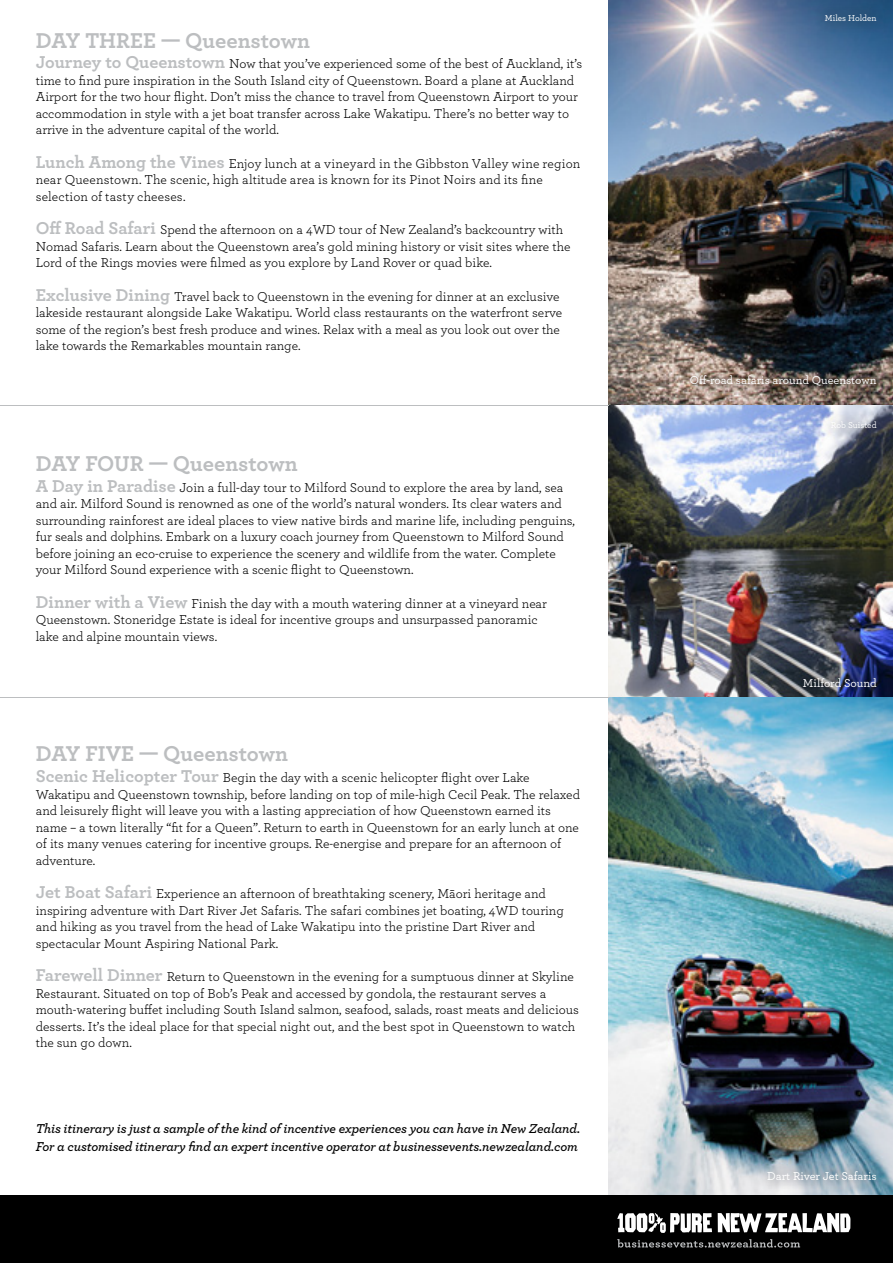
<style>
.page{position:relative;width:893px;height:1263px;background:#fff}
.page>*{position:absolute;margin:0;border:0;box-sizing:border-box;transform-origin:0 0}
.t1{font:700 22.5px "Archer";color:#bcbec0}
.t2{font:13.5px/16.5px "Archer";color:#000}
.t3{font:italic 600 13.5px/18px "Archer";letter-spacing:-.01em;color:#000}
.t4{font:500 12px "Archer";color:#fff}
.t5{font:500 9px "Archer";color:#fff}
.s1{font-weight:700;font-size:18px;color:#bcbec0}
</style>
<div class="page">
<img style="left:608px;top:0;width:285px;height:1195px">
<div style="left:677px;top:362px;width:212px;height:36px;background:#000;opacity:.64"></div>
<div style="left:791px;top:664px;width:98px;height:36px;background:#000;opacity:.64"></div>
<div style="left:756px;top:1157px;width:133px;height:36px;background:#000;opacity:.64"></div>
<div style="left:818px;top:409px;width:72px;height:33px;background:#000;opacity:.64"></div>
<div style="left:812px;top:1px;width:76px;height:33px;background:#000;opacity:.64"></div>
<hr style="left:0;top:405px;width:609px;height:1px;background:#bcbec0">
<hr style="left:0;top:697px;width:609px;height:1px;background:#bcbec0">
<div style="left:0;top:1195px;width:893px;height:68px;background:#000"></div>
<svg style="left:617px;top:1213px;width:95px;height:20px"></svg>
<svg style="left:718px;top:1213px;width:133px;height:19px"></svg>
<svg style="left:617px;top:1239px;width:183px;height:8px"></svg>
<h1 class="t1" style="left:36px;top:22px;width:276px">Day THREE — Queenstown</h1>
<p class="t2" style="left:36px;top:55px;width:548px"><span class="s1">Journey to Queenstown</span> Now that you’ve experienced some of the best of Auckland, it’s time to find pure inspiration in the South Island city of Queenstown. Board a plane at Auckland Airport for the two hour flight. Don’t miss the chance to travel from Queenstown Airport to your accommodation in style with a jet boat transfer across Lake Wakatipu. There’s no better way to arrive in the adventure capital of the world.</p>
<p class="t2" style="left:36px;top:154px;width:546px"><span class="s1">Lunch Among the Vines</span> Enjoy lunch at a vineyard in the Gibbston Valley wine region near Queenstown. The scenic, high altitude area is known for its Pinot Noirs and its fine selection of tasty cheeses.</p>
<p class="t2" style="left:36px;top:221px;width:536px"><span class="s1">Off Road Safari</span> Spend the afternoon on a 4WD tour of New Zealand’s backcountry with<br>Nomad Safaris. Learn about the Queenstown area’s gold mining history or visit sites where the<br>Lord of the Rings movies were filmed as you explore by Land Rover or quad bike.</p>
<p class="t2" style="left:36px;top:287px;width:528px"><span class="s1">Exclusive Dining</span> Travel back to Queenstown in the evening for dinner at an exclusive lakeside restaurant alongside Lake Wakatipu. World class restaurants on the waterfront serve some of the region’s best fresh produce and wines. Relax with a meal as you look out over the lake towards the Remarkables mountain range.</p>
<h1 class="t1" style="left:36px;top:446px;width:263px">Day Four — Queenstown</h1>
<p class="t2" style="left:36px;top:478px;width:541px"><span class="s1">A Day in Paradise</span> Join a full-day tour to Milford Sound to explore the area by land, sea and air. Milford Sound is renowned as one of the world’s natural wonders. Its clear waters and surrounding rainforest are ideal places to view native birds and marine life, including penguins, fur seals and dolphins. Embark on a luxury coach journey from Queenstown to Milford Sound before joining an eco-cruise to experience the scenery and wildlife from the water. Complete your Milford Sound experience with a scenic flight to Queenstown.</p>
<p class="t2" style="left:36px;top:594px;width:513px"><span class="s1">Dinner with a View</span> Finish the day with a mouth watering dinner at a vineyard near<br>Queenstown. Stoneridge Estate is ideal for incentive groups and unsurpassed panoramic lake and alpine mountain views.</p>
<h1 class="t1" style="left:36px;top:736px;width:75px">Day Five</h1>
<h1 class="t1" style="left:139px;top:736px;width:150px">— Queenstown</h1>
<p class="t2" style="left:36px;top:769px;width:546px"><span class="s1">Scenic Helicopter Tour</span> Begin the day with a scenic helicopter flight over Lake Wakatipu and Queenstown township, before landing on top of mile-high Cecil Peak. The relaxed and leisurely flight will leave you with a lasting appreciation of how Queenstown earned its name – a town literally “fit for a Queen”. Return to earth in Queenstown for an early lunch at one of its many venues catering for incentive groups. Re-energise and prepare for an afternoon of adventure.</p>
<p class="t2" style="left:36px;top:885px;width:530px"><span class="s1">Jet Boat Safari</span> Experience an afternoon of breathtaking scenery, Māori heritage and inspiring adventure with Dart River Jet Safaris. The safari combines jet boating, 4WD touring and hiking as you travel from the head of Lake Wakatipu into the pristine Dart River and spectacular Mount Aspiring National Park.</p>
<p class="t2" style="left:36px;top:968px;width:545px"><span class="s1">Farewell Dinner</span> Return to Queenstown in the evening for a sumptuous dinner at Skyline Restaurant. Situated on top of Bob’s Peak and accessed by gondola, the restaurant serves a mouth-watering buffet including South Island salmon, seafood, salads, roast meats and delicious desserts. It’s the ideal place for that special night out, and the best spot in Queenstown to watch the sun go down.</p>
<p class="t3" style="left:36px;top:1119px;width:546px">This itinerary is just a sample of the kind of incentive experiences you can have in New Zealand.<br>For a customised itinerary find an expert incentive operator at businessevents.newzealand.com</p>
<p class="t5" style="left:825px;top:11px;width:53px">Miles Holden</p>
<p class="t4" style="left:690px;top:372px;width:188px">Off-road safaris around Queenstown</p>
<p class="t5" style="left:831px;top:419px;width:47px">Rob Suisted</p>
<p class="t4" style="left:803px;top:674px;width:75px">Milford Sound</p>
<p class="t4" style="left:767px;top:1167px;width:111px">Dart River Jet Safaris</p>
</div>
